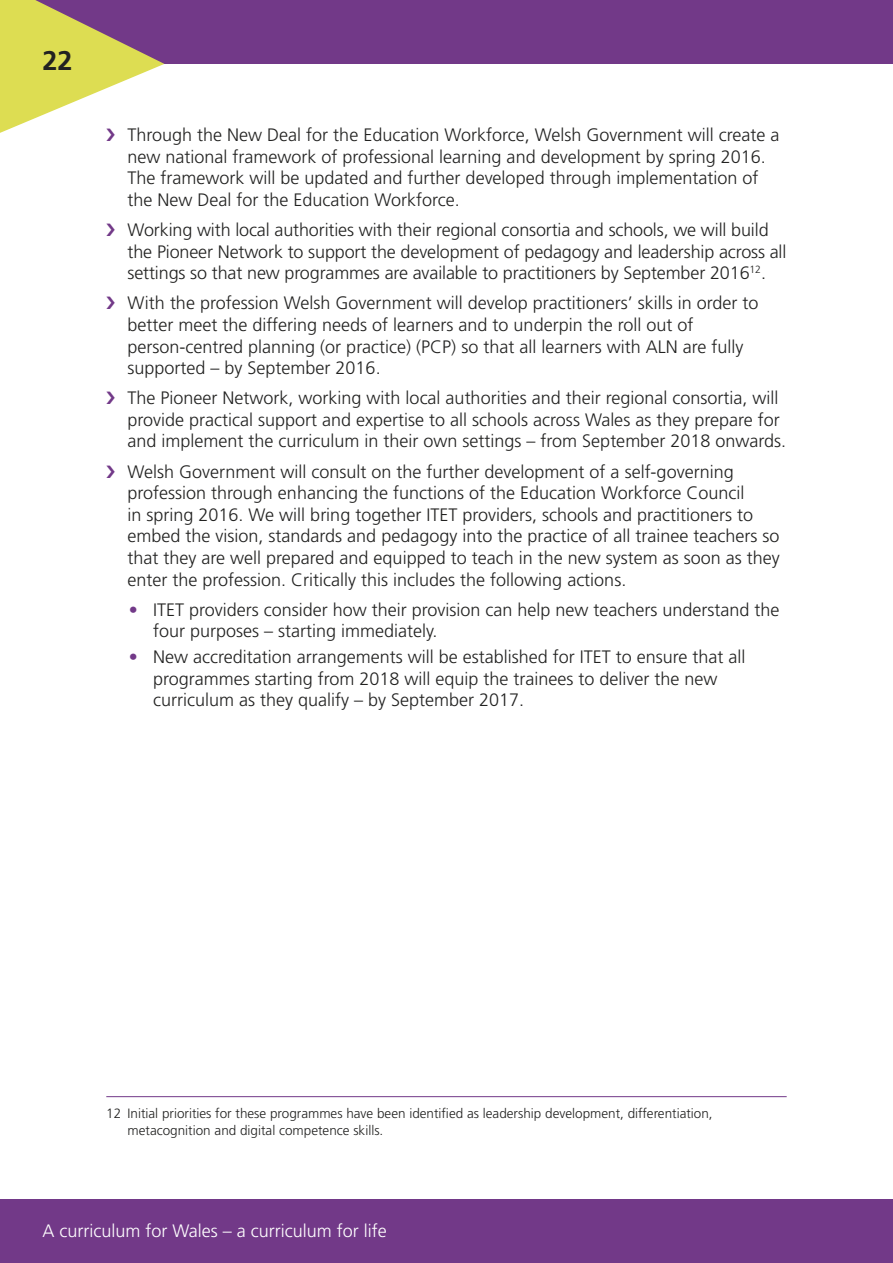
<style>
.page{position:relative;width:893px;height:1263px;background:#fff}
.page>*{position:absolute;margin:0;border:0;box-sizing:border-box;transform-origin:0 0}
.t1{font:700 27px "Frutiger LT Std";color:#222221}
.t2{font:300 18px/21.6px "Frutiger LT Std";color:#222221}
.t3{font:300 18px "Frutiger LT Std";color:#fff}
.t4{font:300 13.5px/17.2px "Frutiger LT Std";color:#222221}
.s1{color:#723988}
</style>
<div class="page">
<div style="left:0;top:0;width:893px;height:64px;background:#723988"></div>
<div style="left:0;top:1199px;width:893px;height:64px;background:#723988"></div>
<hr style="left:106px;top:1096px;width:681px;height:1px;background:#723988">
<svg style="left:0;top:0;width:164px;height:133px"></svg>
<h1 class="t1" style="left:43px;top:45px;width:32px">22</h1>
<p class="t2" style="left:128px;top:124px;width:653px">Through the New Deal for the Education Workforce, Welsh Government will create a new national framework of professional learning and development by spring 2016.<br>The framework will be updated and further developed through implementation of the New Deal for the Education Workforce.</p>
<p class="t2" style="left:128px;top:219px;width:660px">Working with local authorities with their regional consortia and schools, we will build the Pioneer Network to support the development of pedagogy and leadership across all settings so that new programmes are available to practitioners by September 2016<sup>12</sup>.</p>
<p class="t2" style="left:128px;top:293px;width:632px">With the profession Welsh Government will develop practitioners’ skills in order to better meet the differing needs of learners and to underpin the roll out of person-centred planning (or practice) (PCP) so that all learners with ALN are fully supported – by September 2016.</p>
<p class="t2" style="left:128px;top:387px;width:660px">The Pioneer Network, working with local authorities and their regional consortia, will provide practical support and expertise to all schools across Wales as they prepare for and implement the curriculum in their own settings – from September 2018 onwards.</p>
<p class="t2" style="left:128px;top:461px;width:654px">Welsh Government will consult on the further development of a self-governing profession through enhancing the functions of the Education Workforce Council<br>in spring 2016. We will bring together ITET providers, schools and practitioners to embed the vision, standards and pedagogy into the practice of all trainee teachers so that they are well prepared and equipped to teach in the new system as soon as they enter the profession. Critically this includes the following actions.</p>
<p class="t2" style="left:153px;top:599px;width:628px;text-indent:-24px"><span class="s1">•</span> ITET providers consider how their provision can help new teachers understand the four purposes – starting immediately.</p>
<p class="t2" style="left:153px;top:646px;width:594px;text-indent:-24px"><span class="s1">•</span> New accreditation arrangements will be established for ITET to ensure that all programmes starting from 2018 will equip the trainees to deliver the new curriculum as they qualify – by September 2017.</p>
<p class="t4" style="left:128px;top:1105px;width:587px;text-indent:-21px">12 Initial priorities for these programmes have been identified as leadership development, differentiation, metacognition and digital competence skills.</p>
<p class="t3" style="left:43px;top:1221px;width:346px">A curriculum for Wales – a curriculum for life</p>
</div>
